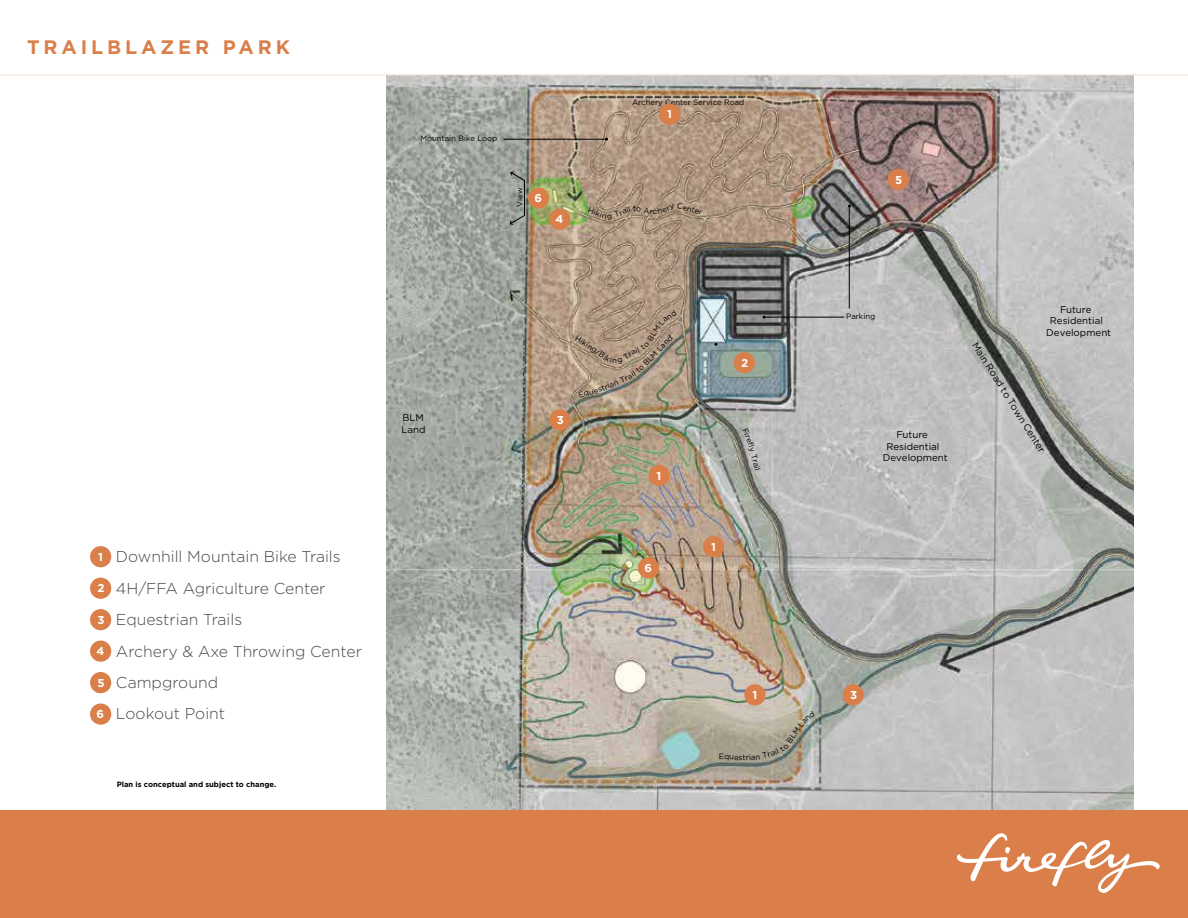
<style>
.page{position:relative;width:1188px;height:918px;background:#fff}
.page>*{position:absolute;margin:0;border:0;box-sizing:border-box;transform-origin:0 0}
.t1{font:700 19.5px "Gotham";letter-spacing:.2em;color:#da7f4a}
.t2{font:300 15.75px/31.5px "Gotham";color:#474748}
.t3{font:700 11.4px "Gotham";color:#fff}
.t4{font:9.75px/11.7px "Gotham";color:#000}
.t5{font:7.8px "Gotham";color:#000}
.t6{font:700 7.65px "Gotham";color:#000}
.s1{font-weight:700;font-size:11.4px;color:#fff}
</style>
<div class="page">
<div style="left:0;top:810px;width:1188px;height:108px;background:#da7f4a"></div>
<svg style="left:957px;top:833px;width:203px;height:60px"></svg>
<img style="left:387px;top:76px;width:747px;height:734px">
<hr style="left:504px;top:139px;width:103px;height:1px;background:#000">
<svg style="left:509px;top:171px;width:16px;height:54px"></svg>
<hr style="left:764px;top:317px;width:80px;height:1px;background:#000">
<hr style="left:849px;top:207px;width:1px;height:102px;background:#000">
<svg style="left:847px;top:205px;width:4px;height:3px"></svg>
<div style="left:90px;top:546px;width:21px;height:21px;background:#da7f4a;border-radius:50%"></div>
<div style="left:90px;top:578px;width:21px;height:21px;background:#da7f4a;border-radius:50%"></div>
<div style="left:90px;top:609px;width:21px;height:21px;background:#da7f4a;border-radius:50%"></div>
<div style="left:90px;top:641px;width:21px;height:21px;background:#da7f4a;border-radius:50%"></div>
<div style="left:90px;top:672px;width:21px;height:21px;background:#da7f4a;border-radius:50%"></div>
<div style="left:90px;top:703px;width:21px;height:22px;background:#da7f4a;border-radius:50%"></div>
<hr style="left:0;top:75px;width:1188px;height:1px;background:#f5dfcf">
<div style="left:659px;top:104px;width:21px;height:21px;background:#da7f4a;border-radius:50%"></div>
<div style="left:649px;top:465px;width:21px;height:21px;background:#da7f4a;border-radius:50%"></div>
<div style="left:703px;top:536px;width:21px;height:21px;background:#da7f4a;border-radius:50%"></div>
<div style="left:744px;top:684px;width:22px;height:21px;background:#da7f4a;border-radius:50%"></div>
<div style="left:734px;top:352px;width:21px;height:21px;background:#da7f4a;border-radius:50%"></div>
<div style="left:549px;top:409px;width:21px;height:22px;background:#da7f4a;border-radius:50%"></div>
<div style="left:843px;top:684px;width:21px;height:21px;background:#da7f4a;border-radius:50%"></div>
<div style="left:549px;top:209px;width:21px;height:21px;background:#da7f4a;border-radius:50%"></div>
<div style="left:888px;top:169px;width:21px;height:21px;background:#da7f4a;border-radius:50%"></div>
<div style="left:528px;top:187px;width:21px;height:22px;background:#da7f4a;border-radius:50%"></div>
<div style="left:638px;top:557px;width:21px;height:22px;background:#da7f4a;border-radius:50%"></div>
<svg style="left:588px;top:203px;width:95px;height:17px;background:#ad9780"></svg>
<svg style="left:699px;top:210px;width:3px;height:5px"></svg>
<svg style="left:575px;top:310px;width:102px;height:88px;background:#af9a84"></svg>
<svg style="left:742px;top:428px;width:19px;height:42px"></svg>
<svg style="left:720px;top:711px;width:95px;height:49px;background:#aea998"></svg>
<p class="t1" style="left:27px;top:34px;width:265px">TRAILBLAZER PARK</p>
<p class="t5" style="left:420px;top:133px;width:79px">Mountain Bike Loop</p>
<p class="t5" style="left:515px;top:207px;width:21px;rotate:-90deg">View</p>
<p class="t3" style="left:535px;top:191px;width:9px">6</p>
<p class="t3" style="left:556px;top:212px;width:9px">4</p>
<p class="t4" style="left:401px;top:412px;width:26px">BLM<br>Land</p>
<p class="t2" style="left:97px;top:540px;width:267px"><span class="s1">1</span> Downhill Mountain Bike Trails<br><span class="s1">2</span> 4H/FFA Agriculture Center<br><span class="s1">3</span> Equestrian Trails<br><span class="s1">4</span> Archery &amp; Axe Throwing Center<br><span class="s1">5</span> Campground<br><span class="s1">6</span> Lookout Point</p>
<p class="t6" style="left:117px;top:779px;width:161px">Plan is conceptual and subject to change.</p>
<p class="t3" style="left:557px;top:413px;width:9px">3</p>
<p class="t5" style="left:632px;top:98px;width:114px">Archery Center Service Road</p>
<p class="t3" style="left:667px;top:107px;width:6px">1</p>
<p class="t5" style="left:684px;top:202px;width:19px;rotate:15deg">ente</p>
<p class="t3" style="left:657px;top:468px;width:6px">1</p>
<p class="t3" style="left:644px;top:561px;width:9px">6</p>
<p class="t3" style="left:741px;top:355px;width:9px">2</p>
<p class="t3" style="left:711px;top:539px;width:6px">1</p>
<p class="t3" style="left:752px;top:688px;width:6px">1</p>
<p class="t5" style="left:746px;top:752px;width:5px">r</p>
<p class="t3" style="left:895px;top:172px;width:9px">5</p>
<p class="t5" style="left:846px;top:312px;width:31px">Parking</p>
<p class="t4" style="left:897px;top:428px;width:33px">Future</p>
<p class="t4" style="left:886px;top:440px;width:54px">Residential</p>
<p class="t4" style="left:883px;top:452px;width:66px">Development</p>
<p class="t4" style="left:1060px;top:303px;width:33px">Future</p>
<p class="t4" style="left:1050px;top:315px;width:54px">Residential</p>
<p class="t4" style="left:1046px;top:326px;width:66px">Development</p>
<p class="t4" style="left:980px;top:340px;width:130px;rotate:58deg">M ain Road to Tow n Center</p>
<p class="t3" style="left:850px;top:688px;width:9px">3</p>
</div>
